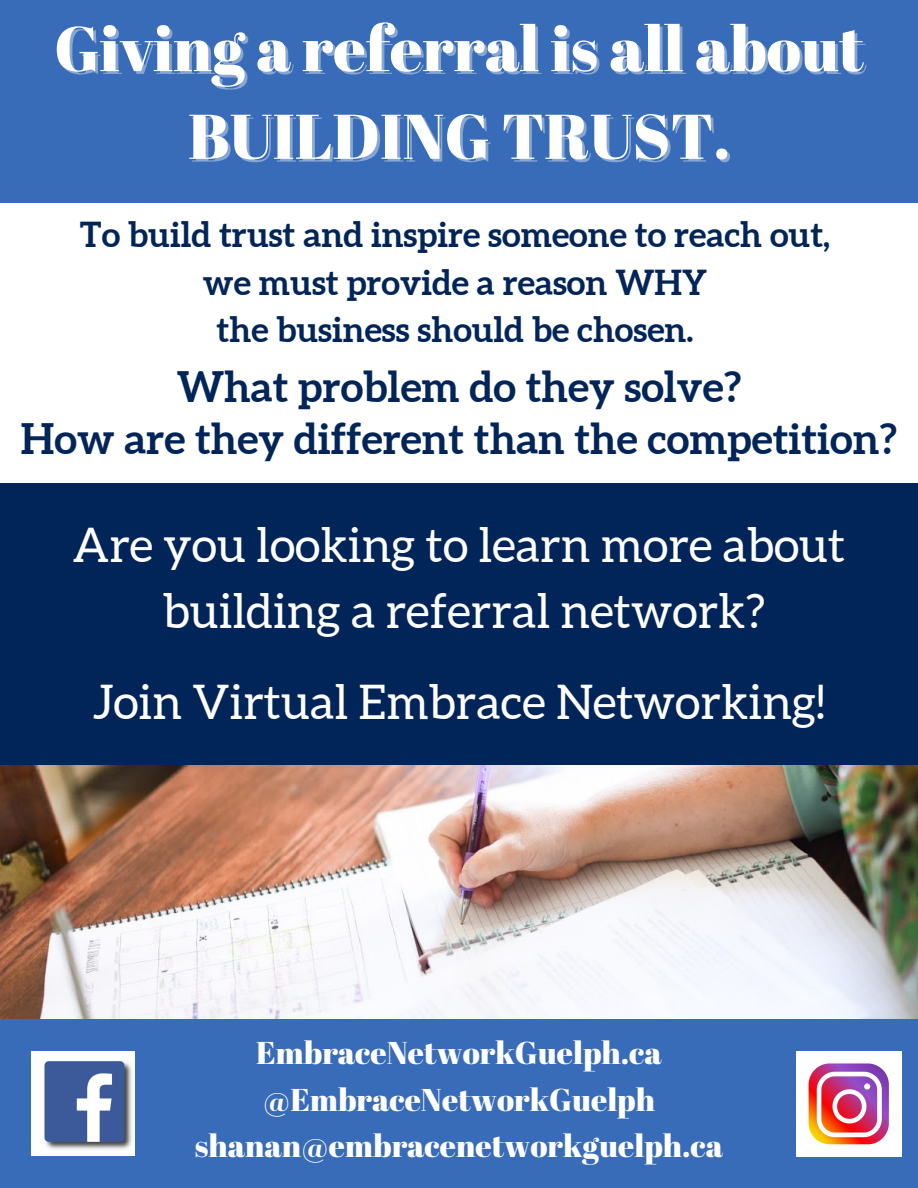
<style>
.page{position:relative;width:918px;height:1188px;background:#fff}
.page>*{position:absolute;margin:0;border:0;box-sizing:border-box;transform-origin:0 0}
.t1{font:63px/87.8px "Abril Fatface";color:#fff;text-align:center}
.t2{font:47.7px "Aleo";color:#fff}
.t3{font:700 42px "Aleo";color:#022559}
.t4{font:700 34.5px "Aleo";color:#022559}
.t5{font:31.5px "Abril Fatface";color:#fff}
</style>
<div class="page">
<img style="left:0;top:765px;width:918px;height:255px">
<div style="left:0;top:1020px;width:918px;height:168px;background:#386cb8"></div>
<div style="left:0;top:0;width:918px;height:203px;background:#386cb8"></div>
<div style="left:0;top:484px;width:918px;height:281px;background:#022559"></div>
<img style="left:31px;top:1052px;width:104px;height:103px">
<img style="left:796px;top:1052px;width:105px;height:104px">
<p class="t1" style="left:54px;top:3px;width:811px">Giving a referral is all about<br>BUILDING TRUST.</p>
<p class="t4" style="left:80px;top:215px;width:752px">To build trust and inspire someone to reach out,</p>
<p class="t4" style="left:203px;top:262px;width:506px">we must provide a reason WHY</p>
<p class="t4" style="left:217px;top:310px;width:478px">the business should be chosen.</p>
<p class="t3" style="left:177px;top:363px;width:566px">What problem do they solve?</p>
<p class="t3" style="left:21px;top:414px;width:878px">How are they different than the competition?</p>
<p class="t2" style="left:73px;top:518px;width:774px">Are you looking to learn more about</p>
<p class="t2" style="left:163px;top:584px;width:604px">building a referral network?</p>
<p class="t2" style="left:92px;top:675px;width:735px">Join Virtual Embrace Networking!</p>
<p class="t5" style="left:256px;top:1030px;width:407px">EmbraceNetworkGuelph.ca</p>
<p class="t5" style="left:263px;top:1078px;width:394px">@EmbraceNetworkGuelph</p>
<p class="t5" style="left:195px;top:1124px;width:530px">shanan@embracenetworkguelph.ca</p>
</div>
